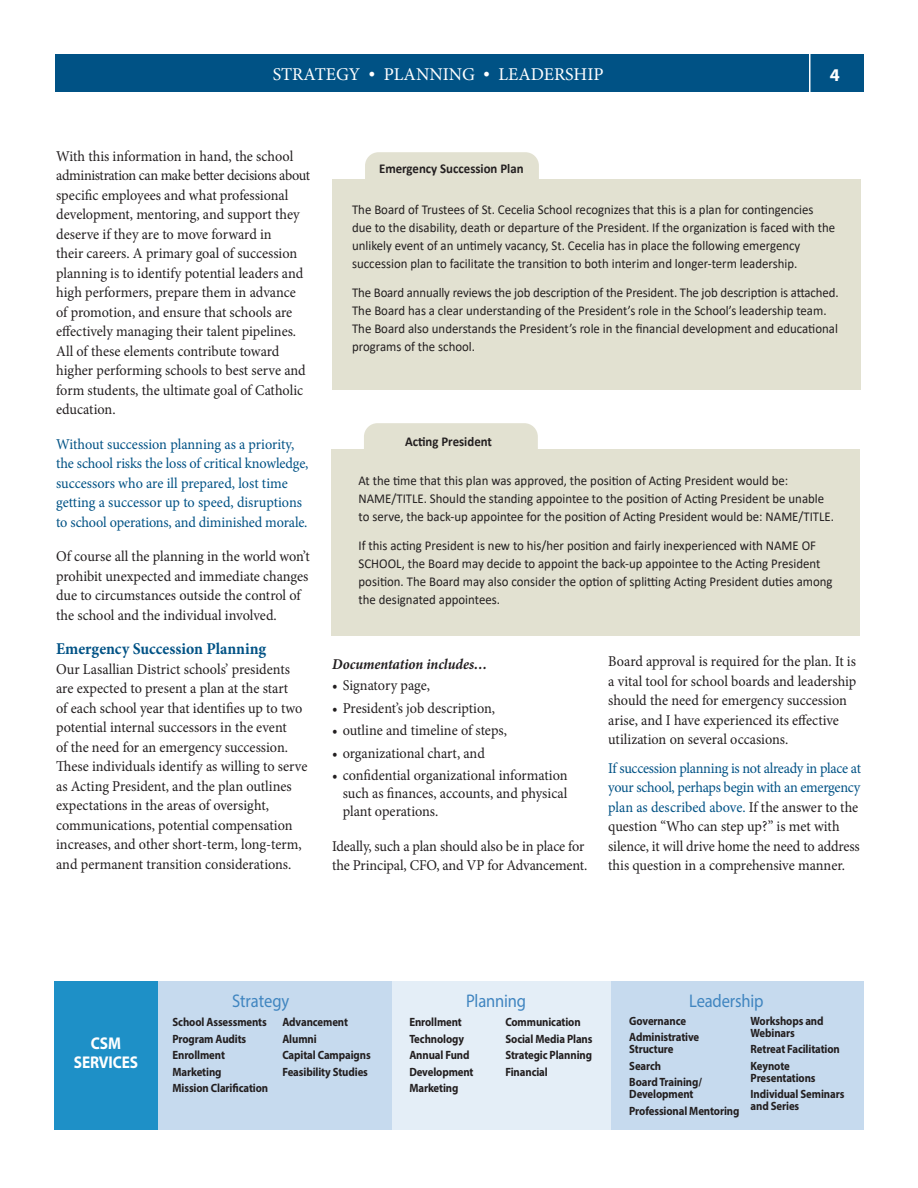
<style>
.page{position:relative;width:918px;height:1188px;background:#fff}
.page>*{position:absolute;margin:0;border:0;box-sizing:border-box;transform-origin:0 0}
.t1{font:18.3px "Myriad Pro";letter-spacing:-.01em;color:#4085c0;scale:.9 1}
.t2{font:18px "Minion Pro";color:#fff}
.t3{font:700 18px "Myriad Pro";color:#fff}
.t4{font:700 17.1px/19.6px "Myriad Pro";letter-spacing:-.01em;color:#fff;text-align:center;scale:.9 1}
.t5{font:700 16.5px "Minion Pro";color:#005285;scale:.95 1}
.t6{font:15px/19.5px "Minion Pro";letter-spacing:-.005em;color:#231f20;scale:.95 1}
.t7{font:15px/19.5px "Minion Pro";letter-spacing:-.005em;color:#005285;scale:.95 1}
.t8{font:italic 700 15px "Minion Pro";letter-spacing:-.005em;color:#231f20;scale:.95 1}
.t9{font:13.5px/18px "Calibri";color:#231f20;scale:.95 1}
.t10{font:700 13.5px "Calibri";color:#231f20;scale:.95 1}
.t11{font:700 12px/16.5px "Myriad Pro";letter-spacing:-.01em;color:#231f20;scale:.9 1}
.s1{color:#005285}
</style>
<div class="page">
<div style="left:55px;top:55px;width:809px;height:37px;background:#005285"></div>
<hr style="left:809px;top:43px;width:1px;height:49px;background:#fff">
<div style="left:381px;top:981px;width:240px;height:149px;background:#e4eef7"></div>
<div style="left:611px;top:981px;width:253px;height:149px;background:#c6daee"></div>
<div style="left:157px;top:981px;width:235px;height:149px;background:#c6daee"></div>
<div style="left:54px;top:981px;width:103px;height:149px;background:#1e90c7"></div>
<div style="left:333px;top:179px;width:528px;height:211px;background:#e2e1d1"></div>
<div style="left:365px;top:152px;width:174px;height:27px;background:#e2e1d1"></div>
<div style="left:332px;top:450px;width:528px;height:186px;background:#e2e1d1"></div>
<div style="left:364px;top:423px;width:174px;height:27px;background:#e2e1d1"></div>
<p class="t2" style="left:273px;top:62px;width:332px">STRATEGY • PLANNING • LEADERSHIP</p>
<p class="t3" style="left:830px;top:63px;width:11px">4</p>
<p class="t6" style="left:56px;top:146px;width:269px">With this information in hand, the school administration can make better decisions about specific employees and what professional development, mentoring, and support they deserve if they are to move forward in<br>their careers. A primary goal of succession planning is to identify potential leaders and high performers, prepare them in advance of promotion, and ensure that schools are effectively managing their talent pipelines.<br>All of these elements contribute toward higher performing schools to best serve and form students, the ultimate goal of Catholic education.</p>
<p class="t7" style="left:56px;top:434px;width:267px">Without succession planning as a priority, the school risks the loss of critical knowledge, successors who are ill prepared, lost time getting a successor up to speed, disruptions to school operations, and diminished morale.</p>
<p class="t6" style="left:56px;top:547px;width:269px">Of course all the planning in the world won’t prohibit unexpected and immediate changes due to circumstances outside the control of the school and the individual involved.</p>
<p class="t5" style="left:56px;top:637px;width:223px">Emergency Succession Planning</p>
<p class="t6" style="left:56px;top:659px;width:266px">Our Lasallian District schools’ presidents are expected to present a plan at the start<br>of each school year that identifies up to two potential internal successors in the event<br>of the need for an emergency succession.<br>These individuals identify as willing to serve as Acting President, and the plan outlines expectations in the areas of oversight, communications, potential compensation increases, and other short-term, long-term, and permanent transition considerations.</p>
<p class="t8" style="left:332px;top:654px;width:165px">Documentation includes…</p>
<p class="t10" style="left:379px;top:159px;width:154px">Emergency Succession Plan</p>
<p class="t9" style="left:352px;top:200px;width:510px">The Board of Trustees of St. Cecelia School recognizes that this is a plan for contingencies due to the disability, death or departure of the President. If the organization is faced with the unlikely event of an untimely vacancy, St. Cecelia has in place the following emergency succession plan to facilitate the transition to both interim and longer-term leadership.</p>
<p class="t9" style="left:352px;top:283px;width:514px">The Board annually reviews the job description of the President. The job description is attached.<br>The Board has a clear understanding of the President’s role in the School’s leadership team.<br>The Board also understands the President’s role in the financial development and educational programs of the school.</p>
<p class="t10" style="left:405px;top:432px;width:93px">Acting President</p>
<p class="t9" style="left:359px;top:471px;width:502px">At the time that this plan was approved, the position of Acting President would be:<br>NAME/TITLE. Should the standing appointee to the position of Acting President be unable to serve, the back-up appointee for the position of Acting President would be: NAME/TITLE.</p>
<p class="t9" style="left:359px;top:536px;width:501px">If this acting President is new to his/her position and fairly inexperienced with NAME OF SCHOOL, the Board may decide to appoint the back-up appointee to the Acting President position. The Board may also consider the option of splitting Acting President duties among the designated appointees.</p>
<p class="t6" style="left:608px;top:652px;width:263px">Board approval is required for the plan. It is a vital tool for school boards and leadership should the need for emergency succession arise, and I have experienced its effective utilization on several occasions.</p>
<p class="t6" style="left:608px;top:758px;width:268px"><span class="s1">If succession planning is not already in place at your school, perhaps begin with an emergency plan as described above.</span> If the answer to the question “Who can step up?” is met with silence, it will drive home the need to address this question in a comprehensive manner.</p>
<p class="t6" style="left:332px;top:676px;width:104px">• Signatory page,</p>
<p class="t6" style="left:332px;top:698px;width:173px">• President’s job description,</p>
<p class="t6" style="left:332px;top:721px;width:185px">• outline and timeline of steps,</p>
<p class="t6" style="left:332px;top:743px;width:162px">• organizational chart, and</p>
<p class="t6" style="left:343px;top:767px;width:238px;line-height:18px;text-align:justify;text-indent:-11px">• confidential organizational information such as finances, accounts, and physical plant operations.</p>
<p class="t6" style="left:332px;top:836px;width:270px">Ideally, such a plan should also be in place for the Principal, CFO, and VP for Advancement.</p>
<p class="t4" style="left:74px;top:1033px;width:73px">CSM<br>SERVICES</p>
<p class="t1" style="left:232px;top:989px;width:65px">Strategy</p>
<p class="t11" style="left:172px;top:1013px;width:108px">School Assessments<br>Program Audits<br>Enrollment<br>Marketing<br>Mission Clarification</p>
<p class="t11" style="left:282px;top:1013px;width:100px">Advancement<br>Alumni<br>Capital Campaigns<br>Feasibility Studies</p>
<p class="t1" style="left:466px;top:990px;width:68px">Planning</p>
<p class="t11" style="left:409px;top:1014px;width:73px">Enrollment<br>Technology<br>Annual Fund<br>Development<br>Marketing</p>
<p class="t11" style="left:505px;top:1014px;width:98px">Communication<br>Social Media Plans<br>Strategic Planning<br>Financial</p>
<p class="t1" style="left:689px;top:989px;width:84px">Leadership</p>
<p class="t11" style="left:629px;top:1012px;width:79px">Governance<br>Administrative</p>
<p class="t11" style="left:629px;top:1040px;width:82px">Structure<br>Search<br>Board Training/</p>
<p class="t11" style="left:629px;top:1085px;width:124px">Development<br>Professional Mentoring</p>
<p class="t11" style="left:751px;top:1014px;width:83px;line-height:12px">Workshops and<br>Webinars</p>
<p class="t11" style="left:751px;top:1040px;width:101px">Retreat Facilitation<br>Keynote</p>
<p class="t11" style="left:751px;top:1069px;width:106px">Presentations<br>Individual Seminars</p>
<p class="t11" style="left:751px;top:1097px;width:56px">and Series</p>
</div>
